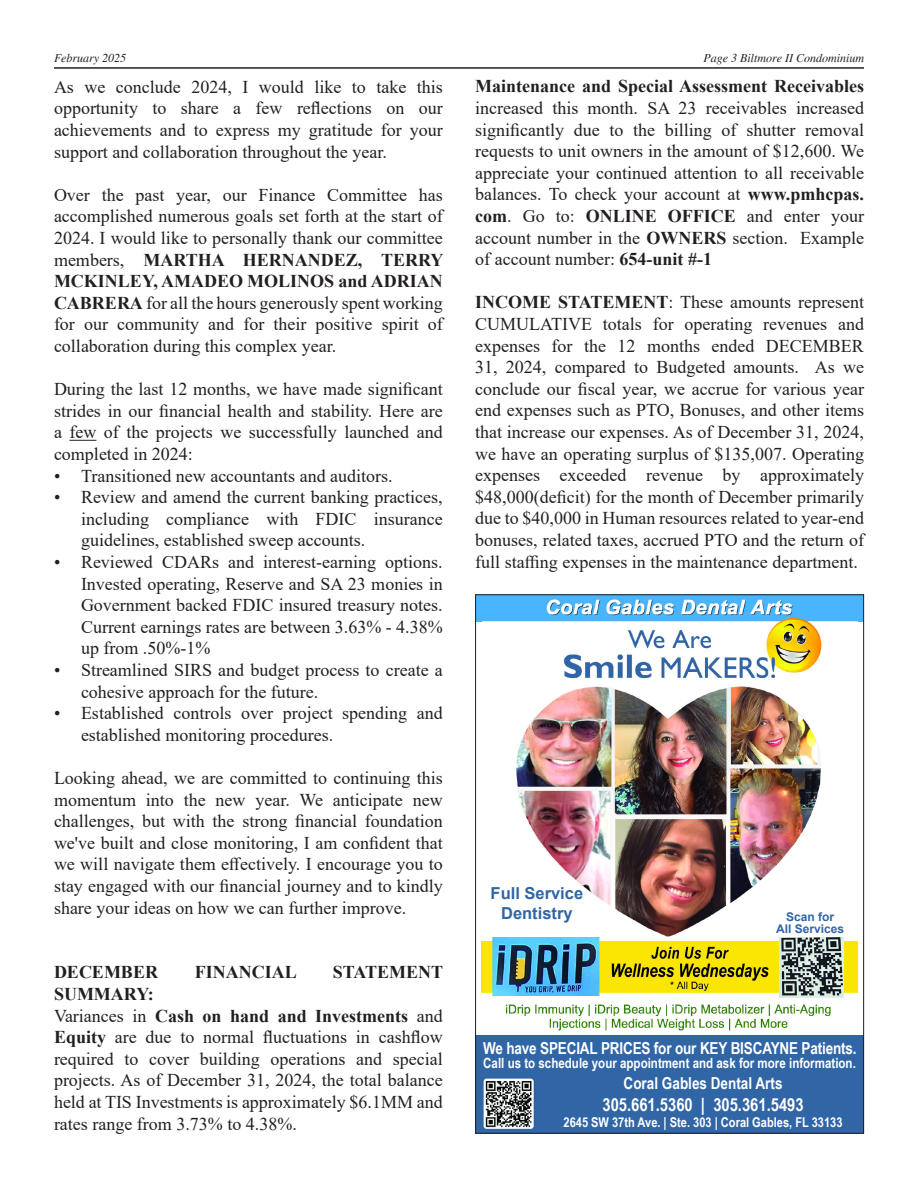
<style>
.page{position:relative;width:918px;height:1188px;background:#fff}
.page>*{position:absolute;margin:0;border:0;box-sizing:border-box;transform-origin:0 0}
.t1{font:18px/21.6px "Times New Roman";color:#231f20;text-align:justify}
.t2{font:700 18px "Times New Roman";color:#231f20}
.t3{font:700 18px "Arial Narrow";color:#fff}
.t4{font:700 16.5px "Arial Narrow";letter-spacing:-.01em;color:#fff}
.t5{font:700 16.5px/19.8px "Arial";color:#3065a6;text-align:center}
.t6{font:700 14.1px "Arial Narrow";color:#fff}
.t7{font:700 13.5px "Arial Narrow";color:#fff}
.t8{font:italic 12px "Times";color:#231f20}
.t9{font:700 12px/12px "Arial";color:#3065a6;text-align:center}
.s1{font-weight:700}
</style>
<div class="page">
<hr style="left:54px;top:67px;width:810px;height:2px;background:#231f20">
<svg style="left:69px;top:440px;width:27px;height:1px"></svg>
<div style="left:475px;top:594px;width:389px;height:27px;background:linear-gradient(to right,#49b5fe,#49b5fe)"></div>
<div style="left:475px;top:1036px;width:389px;height:98px;background:#3065a6"></div>
<img style="left:483px;top:1078px;width:51px;height:51px">
<img style="left:482px;top:599px;width:375px;height:432px">
<p class="t8" style="left:54px;top:52px;width:74px">February 2025</p>
<p class="t8" style="left:703px;top:52px;width:162px">Page 3 Biltmore II Condominium</p>
<p class="t1" style="left:54px;top:75px;width:390px">As we conclude 2024, I would like to take this opportunity to share a few reflections on our achievements and to express my gratitude for your support and collaboration throughout the year.</p>
<p class="t1" style="left:54px;top:183px;width:391px">Over the past year, our Finance Committee has accomplished numerous goals set forth at the start of 2024. I would like to personally thank our committee members, <span class="s1">MARTHA HERNANDEZ, TERRY MCKINLEY, AMADEO MOLINOS and ADRIAN CABRERA</span> for all the hours generously spent working for our community and for their positive spirit of collaboration during this complex year.</p>
<p class="t1" style="left:54px;top:378px;width:390px">During the last 12 months, we have made significant strides in our financial health and stability. Here are a few of the projects we successfully launched and completed in 2024:</p>
<p class="t1" style="left:54px;top:464px;width:340px">• Transitioned new accountants and auditors.</p>
<p class="t1" style="left:81px;top:486px;width:363px;text-indent:-27px">• Review and amend the current banking practices, including compliance with FDIC insurance guidelines, established sweep accounts.</p>
<p class="t1" style="left:81px;top:551px;width:363px;text-indent:-27px">• Reviewed CDARs and interest-earning options.<br>Invested operating, Reserve and SA 23 monies in Government backed FDIC insured treasury notes.<br>Current earnings rates are between 3.63% - 4.38% up from .50%-1%</p>
<p class="t1" style="left:81px;top:659px;width:363px;text-indent:-27px">• Streamlined SIRS and budget process to create a cohesive approach for the future.</p>
<p class="t1" style="left:81px;top:702px;width:363px;text-indent:-27px">• Established controls over project spending and established monitoring procedures.</p>
<p class="t1" style="left:54px;top:767px;width:390px">Looking ahead, we are committed to continuing this momentum into the new year. We anticipate new challenges, but with the strong financial foundation we've built and close monitoring, I am confident that we will navigate them effectively. I encourage you to stay engaged with our financial journey and to kindly share your ideas on how we can further improve.</p>
<p class="t1" style="left:475px;top:75px;width:390px"><span class="s1">Maintenance and Special Assessment Receivables </span>increased this month. SA 23 receivables increased significantly due to the billing of shutter removal requests to unit owners in the amount of $12,600. We appreciate your continued attention to all receivable balances. To check your account at <span class="s1">www.pmhcpas. com</span>. Go to: <span class="s1">ONLINE OFFICE</span> and enter your account number in the <span class="s1">OWNERS</span> section. Example of account number: <span class="s1">654-unit #-1</span></p>
<p class="t1" style="left:475px;top:291px;width:390px"><span class="s1">INCOME STATEMENT</span>: These amounts represent CUMULATIVE totals for operating revenues and expenses for the 12 months ended DECEMBER 31, 2024, compared to Budgeted amounts. As we conclude our fiscal year, we accrue for various year end expenses such as PTO, Bonuses, and other items that increase our expenses. As of December 31, 2024, we have an operating surplus of $135,007. Operating expenses exceeded revenue by approximately $48,000(deficit) for the month of December primarily due to $40,000 in Human resources related to year-end bonuses, related taxes, accrued PTO and the return of full staffing expenses in the maintenance department.</p>
<p class="t5" style="left:491px;top:884px;width:94px">Full Service<br>Dentistry</p>
<p class="t9" style="left:776px;top:911px;width:70px">Scan for<br>All Services</p>
<p class="t2" style="left:54px;top:959px;width:106px">DECEMBER</p>
<p class="t2" style="left:195px;top:959px;width:103px">FINANCIAL</p>
<p class="t2" style="left:333px;top:959px;width:112px">STATEMENT</p>
<p class="t2" style="left:54px;top:981px;width:101px">SUMMARY:</p>
<p class="t1" style="left:54px;top:1004px;width:390px">Variances in <span class="s1">Cash on hand and Investments</span> and <span class="s1">Equity</span> are due to normal fluctuations in cashflow required to cover building operations and special projects. As of December 31, 2024, the total balance held at TIS Investments is approximately $6.1MM and rates range from 3.73% to 4.38%.</p>
<p class="t4" style="left:483px;top:1036px;width:375px">We have SPECIAL PRICES for our KEY BISCAYNE Patients.</p>
<p class="t6" style="left:483px;top:1052px;width:374px">Call us to schedule your appointment and ask for more information.</p>
<p class="t4" style="left:624px;top:1071px;width:160px">Coral Gables Dental Arts</p>
<p class="t3" style="left:603px;top:1091px;width:203px">305.661.5360 | 305.361.5493</p>
<p class="t7" style="left:564px;top:1112px;width:281px">2645 SW 37th Ave. | Ste. 303 | Coral Gables, FL 33133</p>
</div>
